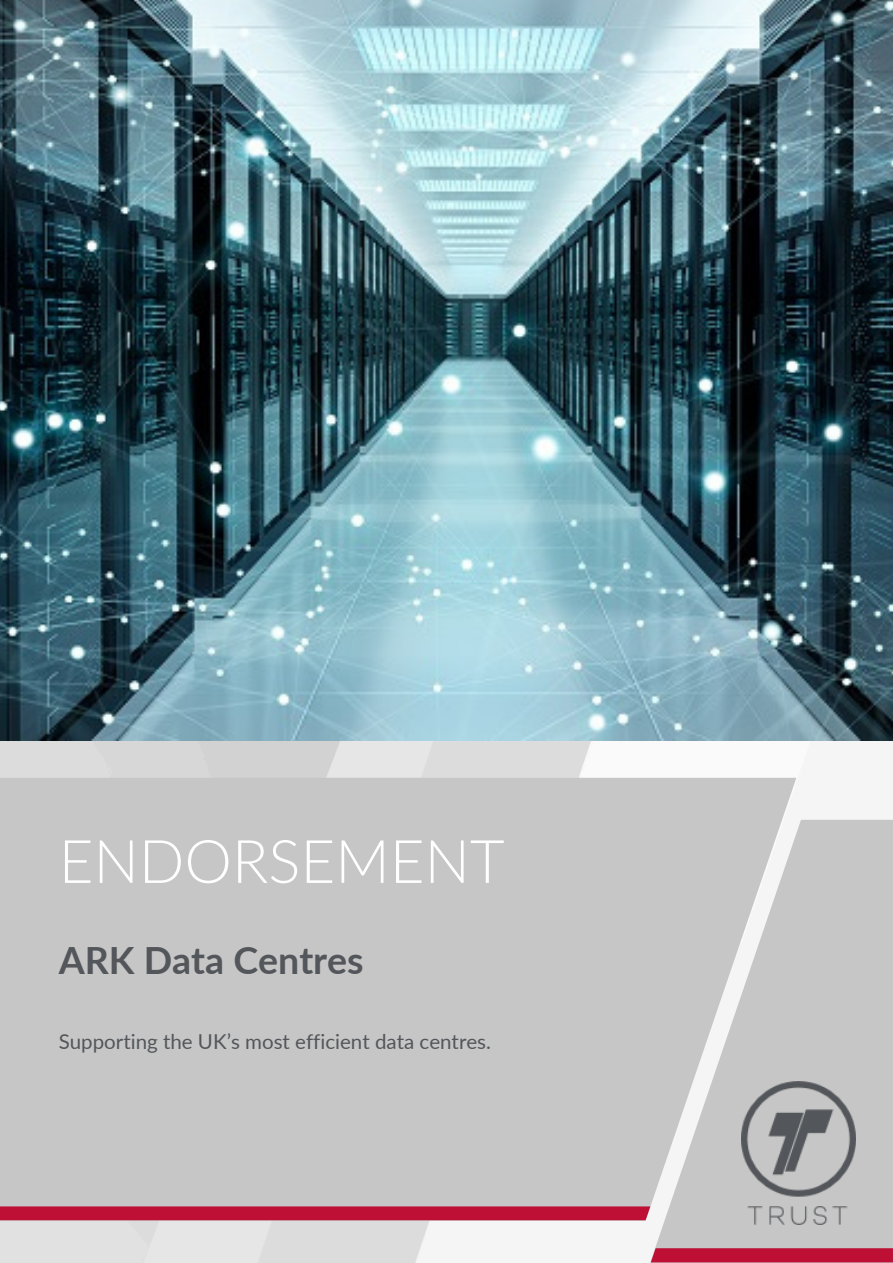
<style>
.page{position:relative;width:893px;height:1263px;background:#fff}
.page>*{position:absolute;margin:0;border:0;box-sizing:border-box;transform-origin:0 0}
.t1{font:300 60px "Lato";color:#fff}
.t2{font:700 37.5px "Lato";color:#53565a}
.t3{font:20.55px "Lato";color:#53565a}
</style>
<div class="page">
<img style="left:0;top:740px;width:893px;height:523px">
<img style="left:0;top:0;width:893px;height:740px">
<div style="left:0;top:778px;width:796px;height:428px;background:#c6c6c6"></div>
<svg style="left:650px;top:820px;width:243px;height:443px;background:#cacaca"></svg>
<svg style="left:0;top:1206px;width:893px;height:56px"></svg>
<img style="left:741px;top:1081px;width:115px;height:143px">
<p class="t1" style="left:59px;top:824px;width:447px">ENDORSEMENT</p>
<p class="t2" style="left:59px;top:937px;width:306px">ARK Data Centres</p>
<p class="t3" style="left:59px;top:1029px;width:434px">Supporting the UK’s most efficient data centres.</p>
</div>
